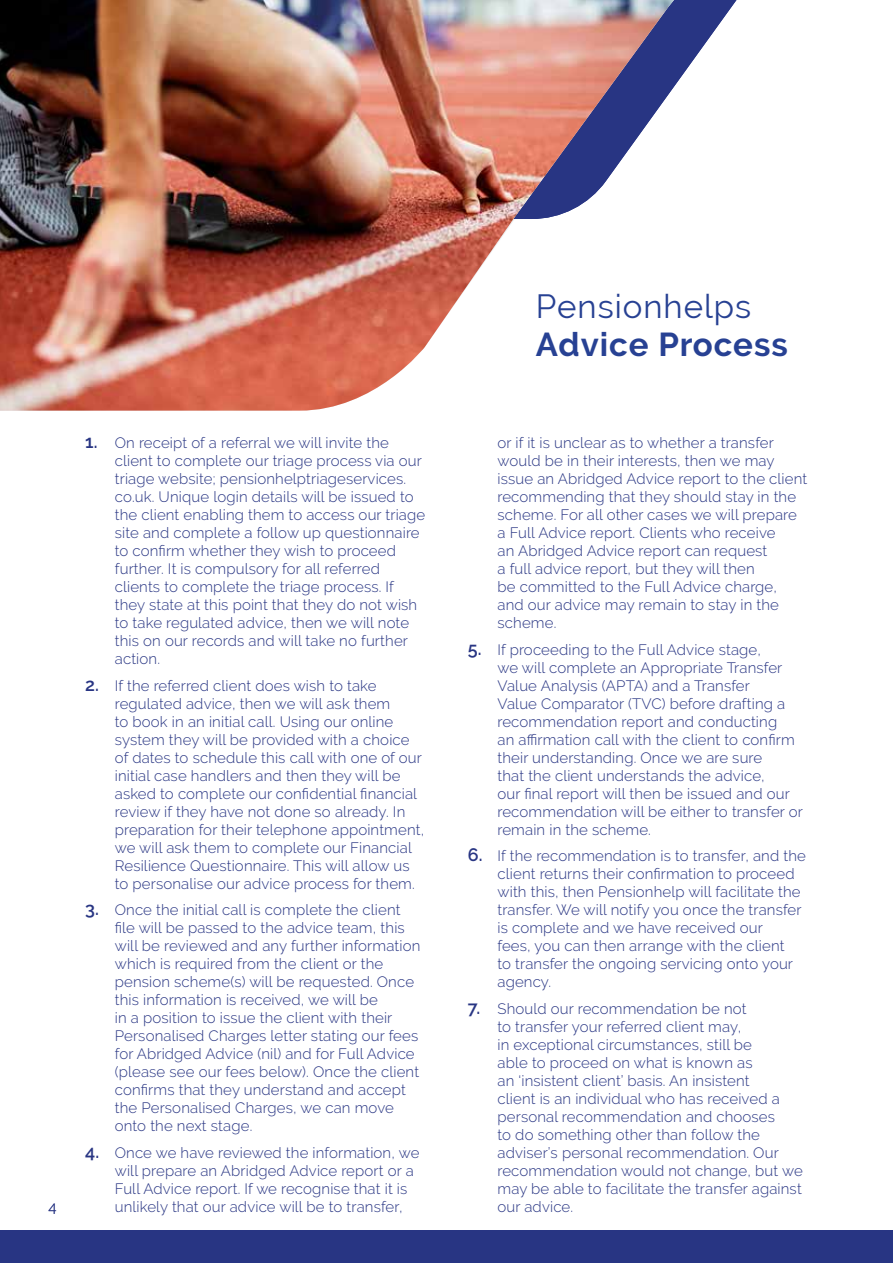
<style>
.page{position:relative;width:893px;height:1263px;background:#fff}
.page>*{position:absolute;margin:0;border:0;box-sizing:border-box;transform-origin:0 0}
.t1{font:700 33px "Raleway";letter-spacing:.03em;color:#274193}
.t2{font:33px "Raleway";letter-spacing:.03em;color:#274193}
.t3{font:300 15px/18px "Raleway";letter-spacing:.01em;color:#283583}
.s1{font-weight:600;font-size:18px}
</style>
<div class="page">
<svg style="left:693px;top:0;width:44px;height:61px"></svg>
<div style="left:0;top:1230px;width:893px;height:33px;background:#283583"></div>
<svg style="left:674px;top:0;width:19px;height:87px;fill:#283583"></svg>
<img style="left:0;top:0;width:674px;height:411px">
<h1 class="t2" style="left:536px;top:287px;width:217px">Pensionhelps</h1>
<h1 class="t1" style="left:536px;top:325px;width:253px">Advice Process</h1>
<p class="t3" style="left:497px;top:434px;width:311px">or if it is unclear as to whether a transfer would be in their interests, then we may issue an Abridged Advice report to the client recommending that they should stay in the scheme. For all other cases we will prepare a Full Advice report. Clients who receive<br>an Abridged Advice report can request<br>a full advice report, but they will then<br>be committed to the Full Advice charge,<br>and our advice may remain to stay in the scheme.</p>
<p class="t3" style="left:497px;top:640px;width:307px;text-indent:-30px"><span class="s1">5.</span> If proceeding to the Full Advice stage,<br>we will complete an Appropriate Transfer Value Analysis (APTA) and a Transfer<br>Value Comparator (TVC) before drafting a recommendation report and conducting<br>an affirmation call with the client to confirm their understanding. Once we are sure<br>that the client understands the advice,<br>our final report will then be issued and our recommendation will be either to transfer or remain in the scheme.</p>
<p class="t3" style="left:497px;top:847px;width:310px;text-indent:-30px"><span class="s1">6.</span> If the recommendation is to transfer, and the client returns their confirmation to proceed with this, then Pensionhelp will facilitate the transfer. We will notify you once the transfer is complete and we have received our<br>fees, you can then arrange with the client<br>to transfer the ongoing servicing onto your agency.</p>
<p class="t3" style="left:497px;top:999px;width:307px;text-indent:-30px"><span class="s1">7.</span> Should our recommendation be not<br>to transfer your referred client may,<br>in exceptional circumstances, still be<br>able to proceed on what is known as<br>an ‘insistent client’ basis. An insistent<br>client is an individual who has received a personal recommendation and chooses<br>to do something other than follow the adviser’s personal recommendation. Our recommendation would not change, but we may be able to facilitate the transfer against</p>
<p class="t3" style="left:115px;top:434px;width:312px;text-indent:-30px"><span class="s1">1.</span> On receipt of a referral we will invite the client to complete our triage process via our triage website; pensionhelptriageservices. co.uk. Unique login details will be issued to the client enabling them to access our triage site and complete a follow up questionnaire to confirm whether they wish to proceed further. It is compulsory for all referred clients to complete the triage process. If they state at this point that they do not wish to take regulated advice, then we will note this on our records and will take no further action.</p>
<p class="t3" style="left:115px;top:676px;width:311px;text-indent:-30px"><span class="s1">2.</span> If the referred client does wish to take regulated advice, then we will ask them<br>to book in an initial call. Using our online system they will be provided with a choice of dates to schedule this call with one of our initial case handlers and then they will be asked to complete our confidential financial review if they have not done so already. In preparation for their telephone appointment, we will ask them to complete our Financial Resilience Questionnaire. This will allow us to personalise our advice process for them.</p>
<p class="t3" style="left:115px;top:901px;width:307px;text-indent:-30px"><span class="s1">3.</span> Once the initial call is complete the client file will be passed to the advice team, this will be reviewed and any further information which is required from the client or the pension scheme(s) will be requested. Once this information is received, we will be<br>in a position to issue the client with their Personalised Charges letter stating our fees for Abridged Advice (nil) and for Full Advice (please see our fees below). Once the client confirms that they understand and accept the Personalised Charges, we can move onto the next stage.</p>
<p class="t3" style="left:115px;top:1143px;width:306px;text-indent:-30px"><span class="s1">4.</span> Once we have reviewed the information, we will prepare an Abridged Advice report or a Full Advice report. If we recognise that it is unlikely that our advice will be to transfer,</p>
<p class="t3" style="left:48px;top:1197px;width:10px">4</p>
<p class="t3" style="left:497px;top:1197px;width:77px">our advice.</p>
</div>
